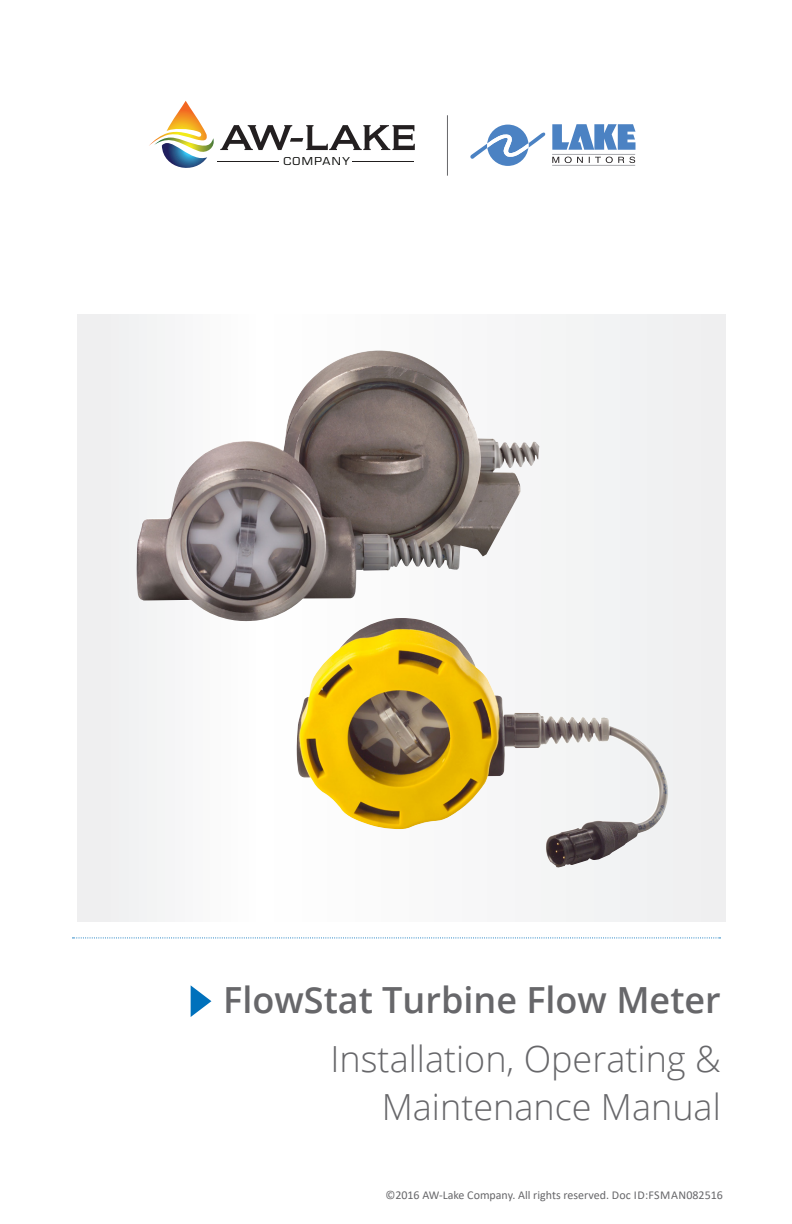
<style>
.page{position:relative;width:792px;height:1224px;background:#fff}
.page>*{position:absolute;margin:0;border:0;box-sizing:border-box;transform-origin:0 0}
.t1{font:300 36px/48px "Open Sans";color:#67676a;text-align:right}
.t2{font:600 36px "Open Sans";color:#67676a}
.Part_Number_Guide_He{font:12px "Calibri";color:#67676a}
.t3{font:10.6px "Eurostile";letter-spacing:.12em;color:#040503;scale:1.1 1}
</style>
<div class="page">
<div style="left:78px;top:315px;width:648px;height:606px;background:#f2f3f4"></div>
<svg style="left:552px;top:157px;width:7px;height:6px"></svg>
<svg style="left:565px;top:157px;width:18px;height:6px"></svg>
<svg style="left:589px;top:157px;width:46px;height:6px"></svg>
<svg style="left:470px;top:125px;width:76px;height:41px"></svg>
<svg style="left:552px;top:124px;width:84px;height:26px"></svg>
<hr style="left:552px;top:154px;width:83px;height:1px;background:#a8a9ad">
<hr style="left:552px;top:165px;width:83px;height:1px;background:#a8a9ad">
<svg style="left:149px;top:101px;width:266px;height:67px"></svg>
<hr style="left:217px;top:161px;width:62px;height:1px;background:#211e1e">
<hr style="left:353px;top:161px;width:61px;height:1px;background:#211e1e">
<hr style="left:447px;top:115px;width:1px;height:61px;background:#67676a">
<svg style="left:72px;top:937px;width:649px;height:1px"></svg>
<svg style="left:191px;top:985px;width:20px;height:32px"></svg>
<img style="left:137px;top:350px;width:402px;height:273px">
<img style="left:297px;top:619px;width:371px;height:249px">
<p class="t3" style="left:283px;top:155px;width:62px">COMPANY</p>
<p class="t2" style="left:223px;top:975px;width:499px">FlowStat Turbine Flow Meter</p>
<p class="t1" style="left:331px;top:1034px;width:392px">Installation, Operating &amp;<br>Maintenance Manual</p>
<p class="Part_Number_Guide_He" style="left:385px;top:1187px;width:339px">©2016 AW-Lake Company. All rights reserved. Doc ID:FSMAN082516</p>
</div>
